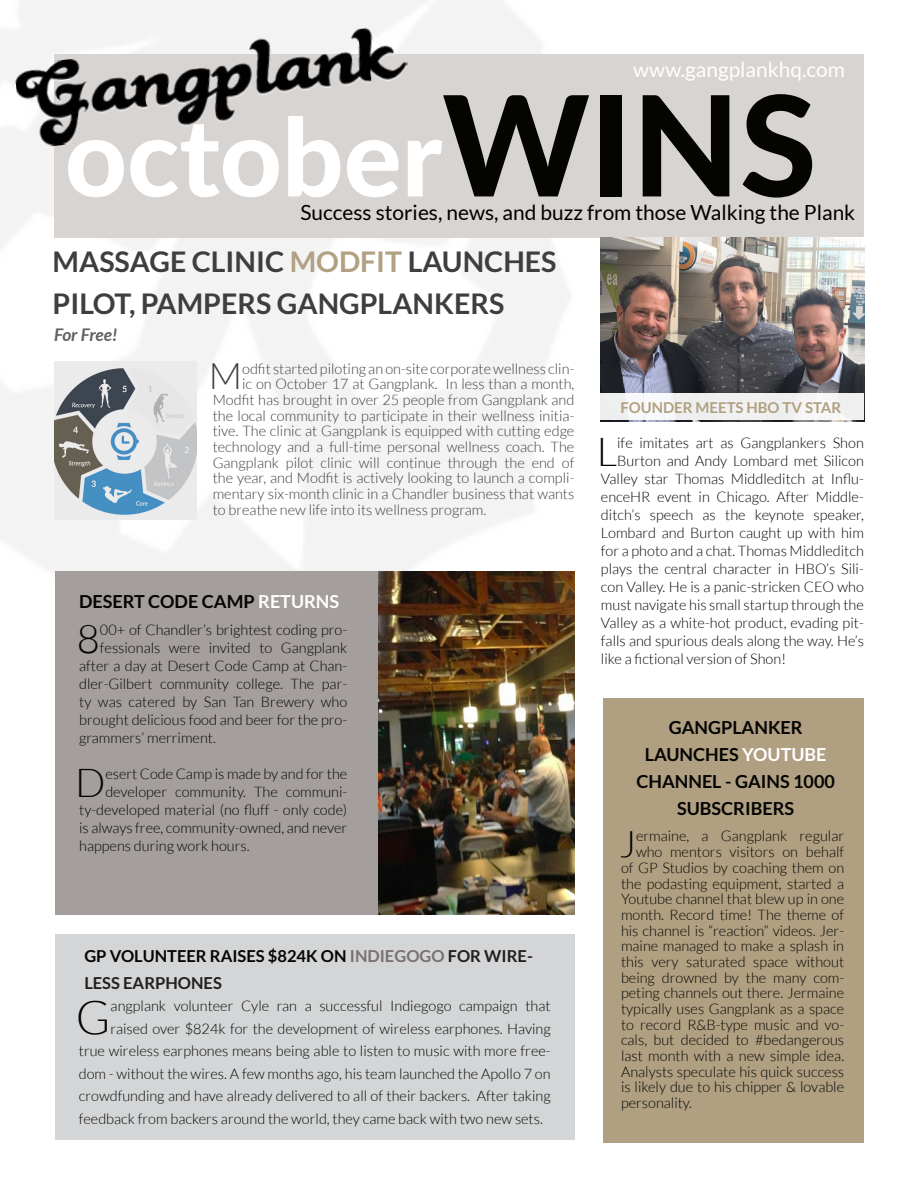
<style>
.page{position:relative;width:918px;height:1188px;background:#fff}
.page>*{position:absolute;margin:0;border:0;box-sizing:border-box;transform-origin:0 0}
.t1{font:800 139.5px "Lato";color:#040503}
.t2{font:800 108px "Lato";color:#fff}
.t3{font:300 46.35px "Lato";color:#040503}
.t4{font:300 39.9px "Lato";color:#040503}
.t5{font:300 36.6px "Lato";color:#040503}
.t6{font:300 36.6px "Lato";color:#3e3e3f}
.t7{font:700 28.5px/41.8px "Lato";color:#3e3e3f}
.t8{font:20.85px "Lato";color:#000}
.t9{font:20.85px "Lato";color:#fff}
.t10{font:700 18px/27px "Lato";color:#040503;text-align:center}
.t11{font:italic 700 17.4px "Lato";letter-spacing:-.02em;color:#646061}
.t12{font:700 16.5px/27px "Lato";color:#040503}
.t13{font:700 15px "Lato";color:#b1a081}
.t14{font:300 14.55px/18px "Lato";color:#040503;text-align:right}
.t15{font:300 14.55px "Lato";color:#3e3e3f}
.s1{color:#b1a081}
.s2{color:#fff}
.s3{color:#79716f}
.s4{color:#231f20}
</style>
<div class="page">
<img style="left:0;top:0;width:601px;height:573px">
<div style="left:54px;top:54px;width:810px;height:184px;background:#d7d4d2"></div>
<img style="left:14px;top:21px;width:398px;height:129px">
<div style="left:603px;top:698px;width:261px;height:445px;background:#b09f81"></div>
<img style="left:54px;top:362px;width:142px;height:157px">
<img style="left:601px;top:238px;width:263px;height:183px">
<div style="left:601px;top:394px;width:263px;height:26px;background:#f1f1f1"></div>
<div style="left:55px;top:571px;width:520px;height:344px;background:#a49e9c"></div>
<img style="left:378px;top:571px;width:197px;height:344px">
<div style="left:55px;top:934px;width:520px;height:206px;background:#d4d5d7"></div>
<p class="t9" style="left:633px;top:58px;width:213px">www.gangplankhq.com</p>
<p class="t1" style="left:442px;top:42px;width:376px">WINS</p>
<p class="t2" style="left:65px;top:77px;width:379px">october</p>
<p class="t8" style="left:300px;top:200px;width:556px">Success stories, news, and buzz from those Walking the Plank</p>
<p class="t7" style="left:53px;top:240px;width:505px">MASSAGE CLINIC <span class="s1">MODFIT</span> LAUNCHES<br>PILOT, PAMPERS GANGPLANKERS</p>
<p class="t11" style="left:54px;top:324px;width:65px">For Free!</p>
<p class="t6" style="left:209px;top:357px;width:35px">M</p>
<p class="t15" style="left:242px;top:361px;width:334px">odfit started piloting an on-site corporate wellness clin-</p>
<p class="t15" style="left:242px;top:376px;width:334px">ic on October 17 at Gangplank. In less than a month,</p>
<p class="t15" style="left:213px;top:392px;width:363px">Modfit has brought in over 25 people from Gangplank and</p>
<p class="t15" style="left:213px;top:408px;width:363px">the local community to participate in their wellness initia-</p>
<p class="t15" style="left:213px;top:423px;width:363px">tive. The clinic at Gangplank is equipped with cutting edge</p>
<p class="t15" style="left:213px;top:439px;width:363px">technology and a full-time personal wellness coach. The</p>
<p class="t15" style="left:213px;top:455px;width:363px">Gangplank pilot clinic will continue through the end of</p>
<p class="t15" style="left:213px;top:470px;width:363px">the year, and Modfit is actively looking to launch a compli-</p>
<p class="t15" style="left:213px;top:486px;width:363px">mentary six-month clinic in a Chandler business that wants</p>
<p class="t15" style="left:213px;top:502px;width:275px">to breathe new life into its wellness program.</p>
<p class="t10" style="left:79px;top:588px;width:262px">DESERT CODE CAMP <span class="s2">RETURNS</span></p>
<p class="t14" style="left:100px;top:621px;width:249px">00+ of Chandler’s brightest coding pro-</p>
<p class="t14" style="left:100px;top:639px;width:249px">fessionals were invited to Gangplank</p>
<p class="t14" style="left:79px;top:657px;width:270px">after a day at Desert Code Camp at Chan-</p>
<p class="t14" style="left:79px;top:675px;width:270px">dler-Gilbert community college. The par-</p>
<p class="t14" style="left:79px;top:693px;width:270px">ty was catered by San Tan Brewery who</p>
<p class="t14" style="left:79px;top:711px;width:270px">brought delicious food and beer for the pro-</p>
<p class="t14" style="left:79px;top:729px;width:138px">grammers’ merriment.</p>
<p class="t4" style="left:75px;top:761px;width:32px">D</p>
<p class="t14" style="left:105px;top:765px;width:243px">esert Code Camp is made by and for the</p>
<p class="t4" style="left:77px;top:617px;width:25px">8</p>
<p class="t14" style="left:105px;top:783px;width:244px">developer community. The communi-</p>
<p class="t14" style="left:79px;top:801px;width:270px">ty-developed material (no fluff - only code)</p>
<p class="t14" style="left:79px;top:819px;width:270px">is always free, community-owned, and never</p>
<p class="t14" style="left:79px;top:837px;width:172px">happens during work hours.</p>
<p class="t12" style="left:84px;top:942px;width:450px">GP VOLUNTEER RAISES $824K ON <span class="s3">INDIEGOGO</span> <span class="s4">FOR WIRE-<br>LESS EARPHONES</span></p>
<p class="t3" style="left:76px;top:992px;width:36px">G</p>
<p class="t14" style="left:111px;top:997px;width:441px">angplank volunteer Cyle ran a successful Indiegogo campaign that</p>
<p class="t14" style="left:111px;top:1020px;width:442px">raised over $824k for the development of wireless earphones. Having</p>
<p class="t14" style="left:79px;top:1042px;width:473px">true wireless earphones means being able to listen to music with more free-</p>
<p class="t14" style="left:79px;top:1065px;width:473px">dom - without the wires. A few months ago, his team launched the Apollo 7 on</p>
<p class="t14" style="left:79px;top:1087px;width:473px">crowdfunding and have already delivered to all of their backers. After taking</p>
<p class="t14" style="left:79px;top:1110px;width:466px">feedback from backers around the world, they came back with two new sets.</p>
<p class="t13" style="left:620px;top:399px;width:223px">FOUNDER MEETS HBO TV STAR</p>
<p class="t14" style="left:601px;top:434px;width:265px">ife imitates art as Gangplankers Shon Burton and Andy Lombard met Silicon Valley star Thomas Middleditch at Influ&shy;enceHR event in Chicago. After Middle&shy;ditch’s speech as the keynote speaker, Lombard and Burton caught up with him for a photo and a chat. Thomas Middleditch plays the central character in HBO’s Sili&shy;con Valley. He is a panic-stricken CEO who must navigate his small startup through the Valley as a white-hot product, evading pit&shy;falls and spurious deals along the way. He’s</p>
<p class="t4" style="left:597px;top:430px;width:22px">L</p>
<p class="t14" style="left:601px;top:650px;width:187px">like a fictional version of Shon!</p>
<p class="t10" style="left:636px;top:714px;width:200px">GANGPLANKER<br>LAUNCHES <span class="s2">YOUTUBE<br></span>CHANNEL - GAINS 1000<br>SUBSCRIBERS</p>
<p class="t5" style="left:619px;top:824px;width:18px">J</p>
<p class="t14" style="left:636px;top:827px;width:210px">ermaine, a Gangplank regular</p>
<p class="t14" style="left:636px;top:843px;width:210px">who mentors visitors on behalf</p>
<p class="t14" style="left:621px;top:859px;width:225px">of GP Studios by coaching them on</p>
<p class="t14" style="left:621px;top:874px;width:225px">the podasting equipment, started a</p>
<p class="t14" style="left:621px;top:890px;width:225px">Youtube channel that blew up in one</p>
<p class="t14" style="left:621px;top:906px;width:225px">month. Record time! The theme of</p>
<p class="t14" style="left:621px;top:921px;width:225px">his channel is “reaction” videos. Jer-</p>
<p class="t14" style="left:621px;top:937px;width:225px">maine managed to make a splash in</p>
<p class="t14" style="left:621px;top:953px;width:225px">this very saturated space without</p>
<p class="t14" style="left:621px;top:968px;width:225px">being drowned by the many com-</p>
<p class="t14" style="left:621px;top:984px;width:225px">peting channels out there. Jermaine</p>
<p class="t14" style="left:621px;top:1000px;width:225px">typically uses Gangplank as a space</p>
<p class="t14" style="left:621px;top:1015px;width:225px">to record R&amp;B-type music and vo-</p>
<p class="t14" style="left:621px;top:1031px;width:225px">cals, but decided to #bedangerous</p>
<p class="t14" style="left:621px;top:1047px;width:225px">last month with a new simple idea.</p>
<p class="t14" style="left:621px;top:1062px;width:225px">Analysts speculate his quick success</p>
<p class="t14" style="left:621px;top:1078px;width:225px">is likely due to his chipper &amp; lovable</p>
<p class="t14" style="left:621px;top:1094px;width:73px">personality.</p>
</div>
